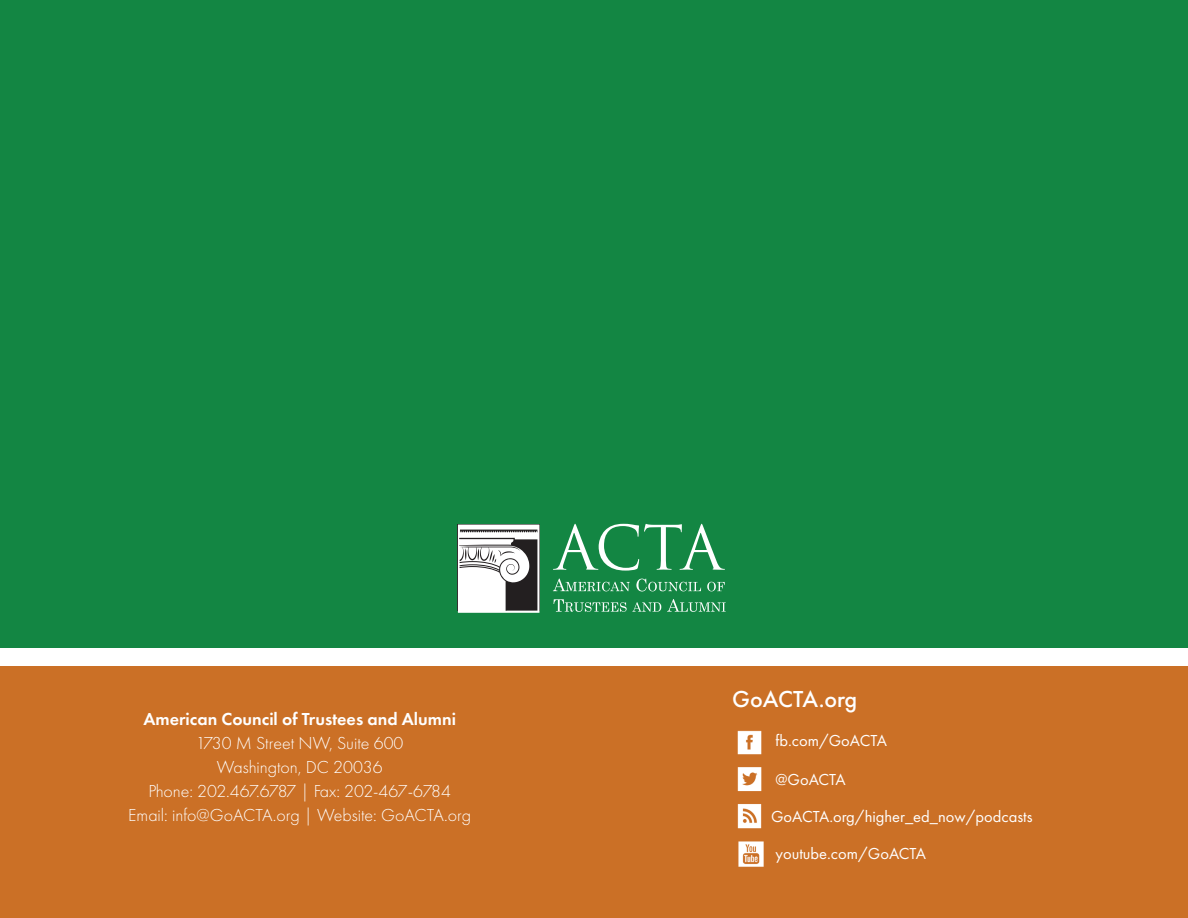
<style>
.page{position:relative;width:1188px;height:918px;background:#fff}
.page>*{position:absolute;margin:0;border:0;box-sizing:border-box;transform-origin:0 0}
.t1{font:500 24px "Futura PT";color:#fff}
.t2{font:300 18px "Futura PT";color:#fff}
.t3{font:300 18px "Futura PT";letter-spacing:-.02em;color:#fff}
.t4{font:600 18px "Futura PT";color:#fff}
.t5{font:16.5px "Futura PT";color:#fff}
</style>
<div class="page">
<div style="left:0;top:0;width:1188px;height:648px;background:#138643"></div>
<div style="left:458px;top:524px;width:82px;height:86px;background:#878586"></div>
<svg style="left:458px;top:525px;width:81px;height:88px;background:#bbbaba"></svg>
<svg style="left:553px;top:524px;width:172px;height:47px"></svg>
<svg style="left:553px;top:579px;width:77px;height:12px"></svg>
<svg style="left:636px;top:579px;width:65px;height:12px"></svg>
<svg style="left:707px;top:582px;width:18px;height:9px"></svg>
<svg style="left:554px;top:599px;width:107px;height:13px"></svg>
<svg style="left:667px;top:599px;width:59px;height:13px"></svg>
<div style="left:0;top:666px;width:1188px;height:252px;background:#cb7026"></div>
<img style="left:737px;top:730px;width:25px;height:25px">
<img style="left:737px;top:804px;width:25px;height:25px">
<img style="left:738px;top:841px;width:26px;height:26px">
<img style="left:737px;top:767px;width:25px;height:25px">
<p class="t4" style="left:143px;top:708px;width:314px">American Council of Trustees and Alumni</p>
<p class="t2" style="left:196px;top:733px;width:209px">1730 M Street NW, Suite 600</p>
<p class="t2" style="left:217px;top:757px;width:167px">Washington, DC 20036</p>
<p class="t3" style="left:148px;top:781px;width:304px">Phone: 202.467.6787 | Fax: 202-467-6784</p>
<p class="t2" style="left:128px;top:805px;width:344px">Email: info@GoACTA.org | Website: GoACTA.org</p>
<p class="t1" style="left:732px;top:684px;width:126px">GoACTA.org</p>
<p class="t5" style="left:775px;top:731px;width:113px">fb.com/GoACTA</p>
<p class="t5" style="left:775px;top:770px;width:72px">@GoACTA</p>
<p class="t5" style="left:771px;top:807px;width:263px">GoACTA.org/higher_ed_now/podcasts</p>
<p class="t5" style="left:775px;top:843px;width:152px">youtube.com/GoACTA</p>
</div>
